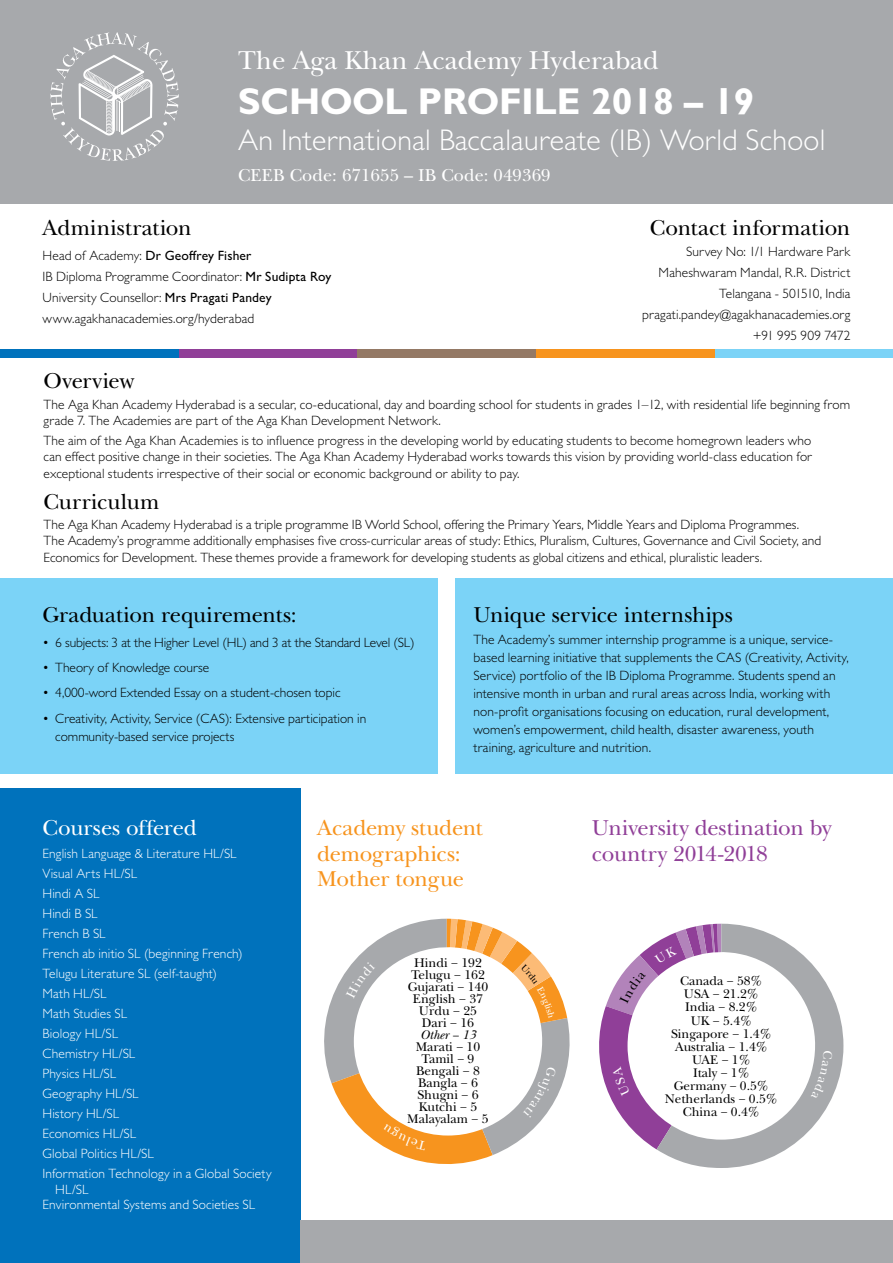
<style>
.page{position:relative;width:893px;height:1263px;background:#fff}
.page>*{position:absolute;margin:0;border:0;box-sizing:border-box;transform-origin:0 0}
.t1{font:700 37.5px "Gill Sans MT Std";color:#fff}
.t2{font:300 30px "Gill Sans MT Std";letter-spacing:.01em;color:#fff}
.t3{font:27px "New Baskerville Std";color:#fff}
.t4{font:22.5px "New Baskerville Std";color:#000}
.t5{font:22.5px/25.5px "New Baskerville Std";letter-spacing:-.015em;color:#f7941e}
.t6{font:22.5px/25.5px "New Baskerville Std";letter-spacing:-.01em;color:#903f98}
.t7{font:22.5px "New Baskerville Std";letter-spacing:-.005em;color:#fff}
.t8{font:18px "New Baskerville Std";letter-spacing:.01em;color:#fff}
.t9{font:300 13.5px/21px "Gill Sans MT Std";letter-spacing:.005em;color:#000}
.t10{font:300 13.5px/20px "Gill Sans MT Std";letter-spacing:.01em;color:#fff}
.t11{font:13.2px/12px "New Baskerville Std";color:#000;text-align:center}
.t12{font:italic 13.2px "New Baskerville Std";color:#000}
.t13{font:13.05px/13px "New Baskerville Std";color:#000;text-align:center}
.t14{font:8.4px/11.9px "New Baskerville Std";color:#000}
.t15{font:6.6px "Myriad Pro";color:#000}
.s1{font-weight:500}
</style>
<div class="page">
<div style="left:0;top:789px;width:300px;height:474px;background:#0072bc"></div>
<div style="left:0;top:579px;width:438px;height:195px;background:#7bd3f7"></div>
<div style="left:0;top:0;width:893px;height:204px;background:#a7a9ac"></div>
<div style="left:300px;top:1220px;width:593px;height:43px;background:#a7a9ac"></div>
<div style="left:714px;top:349px;width:179px;height:9px;background:#7bd3f7"></div>
<div style="left:536px;top:349px;width:178px;height:9px;background:#f7941e"></div>
<div style="left:357px;top:349px;width:179px;height:9px;background:#947965"></div>
<div style="left:179px;top:349px;width:178px;height:9px;background:#903f98"></div>
<div style="left:0;top:349px;width:179px;height:9px;background:#0072bc"></div>
<div style="left:455px;top:579px;width:438px;height:195px;background:#7bd3f7"></div>
<svg style="left:50px;top:32px;width:129px;height:129px"></svg>
<svg style="left:657px;top:997px;width:186px;height:171px"></svg>
<svg style="left:324px;top:919px;width:246px;height:245px"></svg>
<svg style="left:599px;top:924px;width:234px;height:225px"></svg>
<h3 class="t3" style="left:238px;top:44px;width:422px">The Aga Khan Academy Hyderabad</h3>
<h1 class="t1" style="left:238px;top:78px;width:518px">SCHOOL PROFILE 2018 – 19</h1>
<h2 class="t2" style="left:238px;top:122px;width:589px">An International Baccalaureate (IB) World School</h2>
<h3 class="t8" style="left:238px;top:165px;width:314px">CEEB Code: 671655 – IB Code: 049369</h3>
<h3 class="t4" style="left:43px;top:215px;width:151px">Administration</h3>
<p class="t9" style="left:43px;top:245px;width:290px">Head of Academy: <span class="s1">Dr Geoffrey Fisher<br></span>IB Diploma Programme Coordinator: <span class="s1">Mr Sudipta Roy </span>University Counsellor: <span class="s1">Mrs Pragati Pandey </span>www.agakhanacademies.org/hyderabad</p>
<h3 class="t4" style="left:650px;top:215px;width:202px">Contact information</h3>
<p class="t9" style="left:642px;top:241px;width:210px;text-align:right">Survey No: 1/1 Hardware Park<br>Maheshwaram Mandal, R.R. District<br>Telangana - 501510, India pragati.pandey@agakhanacademies.org +91 995 909 7472</p>
<h3 class="t4" style="left:44px;top:368px;width:92px">Overview</h3>
<p class="t9" style="left:44px;top:396px;width:808px;line-height:16.2px">The Aga Khan Academy Hyderabad is a secular, co-educational, day and boarding school for students in grades 1–12, with residential life beginning from grade 7. The Academies are part of the Aga Khan Development Network.</p>
<p class="t9" style="left:44px;top:432px;width:770px;line-height:16.2px;text-align:justify">The aim of the Aga Khan Academies is to influence progress in the developing world by educating students to become homegrown leaders who can effect positive change in their societies. The Aga Khan Academy Hyderabad works towards this vision by providing world-class education for exceptional students irrespective of their social or economic background or ability to pay.</p>
<h3 class="t4" style="left:44px;top:488px;width:117px">Curriculum</h3>
<p class="t9" style="left:44px;top:516px;width:779px;line-height:16.2px">The Aga Khan Academy Hyderabad is a triple programme IB World School, offering the Primary Years, Middle Years and Diploma Programmes.<br>The Academy’s programme additionally emphasises five cross-curricular areas of study: Ethics, Pluralism, Cultures, Governance and Civil Society, and<br>Economics for Development. These themes provide a framework for developing students as global citizens and ethical, pluralistic leaders.</p>
<h3 class="t4" style="left:43px;top:601px;width:256px">Graduation requirements:</h3>
<p class="t9" style="left:43px;top:631px;width:374px">• 6 subjects: 3 at the Higher Level (HL) and 3 at the Standard Level (SL)</p>
<p class="t9" style="left:43px;top:657px;width:168px">• Theory of Knowledge course</p>
<p class="t9" style="left:43px;top:682px;width:300px">• 4,000-word Extended Essay on a student-chosen topic</p>
<p class="t9" style="left:55px;top:709px;width:313px;line-height:18px;text-indent:-13px">• Creativity, Activity, Service (CAS): Extensive participation in community-based service projects</p>
<h3 class="t4" style="left:473px;top:601px;width:261px">Unique service internships</h3>
<p class="t9" style="left:473px;top:630px;width:377px;line-height:18px">The Academy’s summer internship programme is a unique, service&shy;based learning initiative that supplements the CAS (Creativity, Activity, Service) portfolio of the IB Diploma Programme. Students spend an intensive month in urban and rural areas across India, working with non-profit organisations focusing on education, rural development, women’s empowerment, child health, disaster awareness, youth training, agriculture and nutrition.</p>
<h3 class="t7" style="left:43px;top:815px;width:156px">Courses offered</h3>
<p class="t10" style="left:43px;top:843px;width:231px">English Language &amp; Literature HL/SL<br>Visual Arts HL/SL<br>Hindi A SL<br>Hindi B SL<br>French B SL<br>French ab initio SL (beginning French)<br>Telugu Literature SL (self-taught)<br>Math HL/SL<br>Math Studies SL<br>Biology HL/SL<br>Chemistry HL/SL<br>Physics HL/SL<br>Geography HL/SL<br>History HL/SL<br>Economics HL/SL<br>Global Politics HL/SL<br>Information Technology in a Global Society</p>
<p class="t10" style="left:43px;top:1181px;width:214px;line-height:15.8px;text-indent:13px">HL/SL<br>Environmental Systems and Societies SL</p>
<h3 class="t5" style="left:317px;top:815px;width:167px">Academy student demographics:<br>Mother tongue</h3>
<h3 class="t6" style="left:592px;top:815px;width:241px">University destination by country 2014-2018</h3>
<p class="t11" style="left:408px;top:957px;width:82px">Hindi − 192<br>Telugu − 162<br>Gujarati − 140<br>English − 37<br>Urdu − 25<br>Dari − 16</p>
<p class="t12" style="left:420px;top:1027px;width:57px">Other − 13</p>
<p class="t11" style="left:407px;top:1041px;width:83px">Marati − 10<br>Tamil − 9<br>Bengali − 8<br>Bangla − 6<br>Shugni − 6<br>Kutchi − 5<br>Malayalam − 5</p>
<p class="t14" style="left:430px;top:956px;width:29px">Bengali</p>
<p class="t14" style="left:449px;top:1002px;width:27px">Shugni</p>
<p class="t14" style="left:436px;top:965px;width:37px;text-indent:-4px">Malayalam<br>Kutchi</p>
<p class="t14" style="left:444px;top:990px;width:27px">Bangla</p>
<p class="t14" style="left:445px;top:1020px;width:25px">Marati</p>
<p class="t14" style="left:454px;top:1049px;width:24px">Other</p>
<p class="t14" style="left:418px;top:1076px;width:27px">Telugu</p>
<p class="t15" style="left:674px;top:973px;width:9px">UK</p>
<p class="t13" style="left:665px;top:975px;width:114px">Canada − 58%<br>USA − 21.2%<br>India − 8.2%<br>UK − 5.4%<br>Singapore − 1.4%<br>Australia − 1.4%<br>UAE − 1%<br>Italy − 1%<br>Germany − 0.5%<br>Netherlands − 0.5%<br>China − 0.4%</p>
</div>
